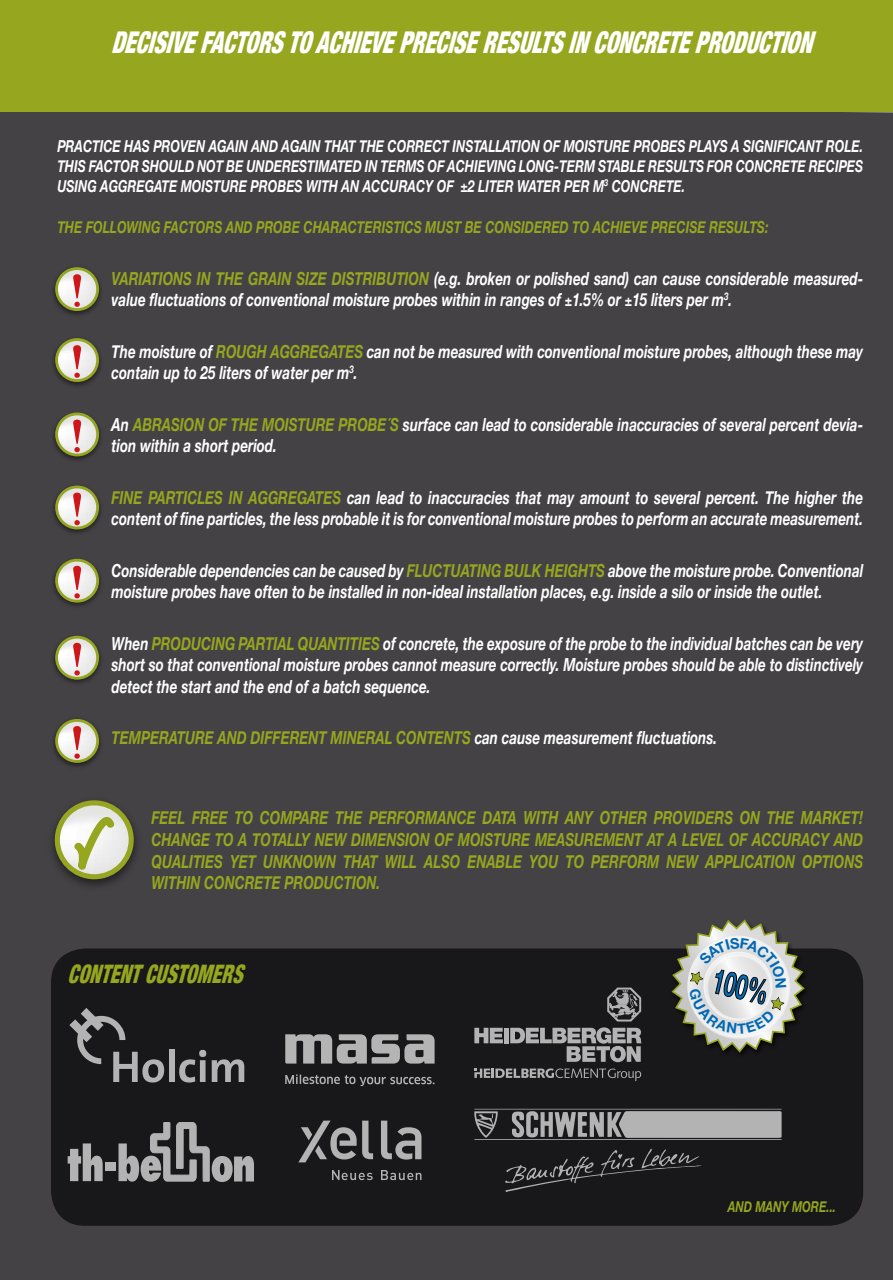
<style>
.page{position:relative;width:893px;height:1280px;background:#fff}
.page>*{position:absolute;margin:0;border:0;box-sizing:border-box;transform-origin:0 0}
.t1{font:italic 900 condensed 30px "Helvetica Neue";color:#fff;scale:.75 1}
.t2{font:italic 900 condensed 25.5px "Helvetica Neue";color:#96a61f;scale:.75 1}
.t3{font:italic 700 18px/21.6px "Helvetica Neue";color:#fff;scale:.75 1}
.t4{font:italic 700 18px/21.6px "Helvetica Neue";color:#96a61f;text-align:justify;scale:.75 1}
.t5{font:italic 700 16.5px/19.8px "Helvetica Neue";color:#fff;text-align:justify;scale:.75 1}
.t6{font:italic 700 16.5px "Helvetica Neue";color:#96a61f;scale:.75 1}
.t7{font:italic 700 15px "Helvetica Neue";color:#96a61f;scale:.75 1}
.s1{color:#96a61f}
.s2{font-size:16.5px}
.s3{color:#fff}
</style>
<div class="page">
<div style="left:0;top:112px;width:893px;height:1168px;background:#444245"></div>
<div style="left:0;top:0;width:893px;height:112px;background:#96a61f"></div>
<div style="left:51px;top:948px;width:812px;height:278px;background:#181719;border-radius:34px"></div>
<img style="left:49px;top:263px;width:56px;height:56px">
<svg style="left:55px;top:267px;width:44px;height:44px"></svg>
<svg style="left:58px;top:270px;width:38px;height:38px"></svg>
<img style="left:49px;top:334px;width:56px;height:56px">
<svg style="left:55px;top:338px;width:44px;height:44px"></svg>
<svg style="left:58px;top:341px;width:38px;height:38px"></svg>
<img style="left:49px;top:408px;width:56px;height:57px">
<svg style="left:55px;top:412px;width:44px;height:44px"></svg>
<svg style="left:58px;top:415px;width:38px;height:39px"></svg>
<img style="left:49px;top:481px;width:56px;height:57px">
<div style="left:55px;top:486px;width:44px;height:43px;background:#97a622;border-radius:50%"></div>
<svg style="left:58px;top:488px;width:38px;height:39px"></svg>
<img style="left:49px;top:554px;width:56px;height:57px">
<svg style="left:55px;top:559px;width:44px;height:44px"></svg>
<svg style="left:58px;top:561px;width:38px;height:39px"></svg>
<img style="left:49px;top:631px;width:56px;height:57px">
<svg style="left:55px;top:636px;width:44px;height:44px"></svg>
<svg style="left:58px;top:639px;width:38px;height:38px"></svg>
<img style="left:49px;top:715px;width:56px;height:56px">
<svg style="left:55px;top:719px;width:44px;height:44px"></svg>
<svg style="left:58px;top:722px;width:38px;height:38px"></svg>
<img style="left:43px;top:792px;width:102px;height:102px">
<div style="left:55px;top:800px;width:79px;height:79px;background:#97a622;border-radius:50%"></div>
<svg style="left:60px;top:805px;width:69px;height:69px"></svg>
<div style="left:654px;top:902px;width:168px;height:47px;background:#444245"></div>
<svg style="left:298px;top:1120px;width:75px;height:42px"></svg>
<svg style="left:381px;top:1120px;width:40px;height:39px"></svg>
<svg style="left:332px;top:1170px;width:41px;height:10px"></svg>
<svg style="left:381px;top:1170px;width:40px;height:10px"></svg>
<div style="left:169px;top:1049px;width:6px;height:33px;background:#b3b3b3"></div>
<svg style="left:179px;top:1050px;width:27px;height:32px"></svg>
<svg style="left:212px;top:1059px;width:32px;height:23px"></svg>
<svg style="left:69px;top:1008px;width:95px;height:74px"></svg>
<svg style="left:474px;top:1109px;width:308px;height:31px"></svg>
<svg style="left:505px;top:1148px;width:196px;height:44px"></svg>
<svg style="left:68px;top:1143px;width:35px;height:38px"></svg>
<div style="left:105px;top:1162px;width:11px;height:8px;background:#b3b3b3"></div>
<svg style="left:118px;top:1122px;width:136px;height:60px"></svg>
<svg style="left:607px;top:987px;width:34px;height:34px"></svg>
<svg style="left:474px;top:1028px;width:29px;height:15px"></svg>
<div style="left:504px;top:1028px;width:5px;height:15px;background:#b3b3b3"></div>
<svg style="left:510px;top:1027px;width:131px;height:35px"></svg>
<svg style="left:474px;top:1068px;width:167px;height:13px"></svg>
<svg style="left:285px;top:1074px;width:150px;height:12px"></svg>
<svg style="left:285px;top:1034px;width:150px;height:29px"></svg>
<svg style="left:670px;top:918px;width:136px;height:135px"></svg>
<h1 class="t1" style="left:111px;top:17px;width:952px">DECISIVEFACTORSTOACHIEVEPRECISERESULTSINCONCRETEPRODUCTION</h1>
<p class="t5" style="left:57px;top:137px;width:1076px">PRACTICE HAS PROVEN AGAIN AND AGAIN THAT THE CORRECT INSTALLATION OF MOISTURE PROBES PLAYS A SIGNIFICANT ROLE.<br>THIS FACTOR SHOULD NOT BE UNDERESTIMATED IN TERMS OF ACHIEVING LONG-TERM STABLE RESULTS FOR CONCRETE RECIPES USING AGGREGATE MOISTURE PROBES WITH AN ACCURACY OF ±2 LITER WATER PER M<sup>3</sup> CONCRETE.</p>
<p class="t6" style="left:57px;top:214px;width:949px">THE FOLLOWING FACTORS AND PROBE CHARACTERISTICS MUST BE CONSIDERED TO ACHIEVE PRECISE RESULTS:</p>
<p class="t3" style="left:112px;top:268px;width:1004px"><span class="s1">VARIATIONS IN THE GRAIN SIZE DISTRIBUTION</span> (e.g. broken or polished sand) can cause considerable measured&shy;value fluctuations of conventional moisture probes within in ranges of <span class="s2">±</span>1.5% or <span class="s2">±</span>15 liters per m<sup>3</sup>.</p>
<p class="t3" style="left:112px;top:341px;width:1003px">The moisture of <span class="s1">ROUGH AGGREGATES</span> can not be measured with conventional moisture probes, although these may contain up to 25 liters of water per m<sup>3</sup>.</p>
<p class="t3" style="left:112px;top:414px;width:1003px">An <span class="s1">ABRASION OF THE MOISTURE PROBE´S</span> surface can lead to considerable inaccuracies of several percent devia&shy;tion within a short period.</p>
<p class="t3" style="left:112px;top:487px;width:1004px"><span class="s1">FINE PARTICLES IN AGGREGATES</span> can lead to inaccuracies that may amount to several percent. The higher the content of fine particles, the less probable it is for conventional moisture probes to perform an accurate measurement.</p>
<p class="t3" style="left:112px;top:560px;width:1004px">Considerable dependencies can be caused by <span class="s1">FLUCTUATING BULK HEIGHTS</span> above the moisture probe. Conventional moisture probes have often to be installed in non-ideal installation places, e.g. inside a silo or inside the outlet.</p>
<p class="t3" style="left:112px;top:633px;width:1004px;text-align:justify">When <span class="s1">PRODUCING PARTIAL QUANTITIES</span> of concrete, the exposure of the probe to the individual batches can be very short so that conventional moisture probes cannot measure correctly. Moisture probes should be able to distinctively detect the start and the end of a batch sequence.</p>
<p class="t4" style="left:112px;top:727px;width:809px">TEMPERATURE AND DIFFERENT MINERAL CONTENTS <span class="s3">can cause measurement fluctuations.</span></p>
<p class="t4" style="left:152px;top:808px;width:950px">FEEL FREE TO COMPARE THE PERFORMANCE DATA WITH ANY OTHER PROVIDERS ON THE MARKET!<br>CHANGE TO A TOTALLY NEW DIMENSION OF MOISTURE MEASUREMENT AT A LEVEL OF ACCURACY AND QUALITIES YET UNKNOWN THAT WILL ALSO ENABLE YOU TO PERFORM NEW APPLICATION OPTIONS WITHIN CONCRETE PRODUCTION.</p>
<h2 class="t2" style="left:68px;top:953px;width:249px">CONTENTCUSTOMERS</h2>
<p class="t7" style="left:728px;top:1194px;width:146px">AND MANY MORE...</p>
</div>
